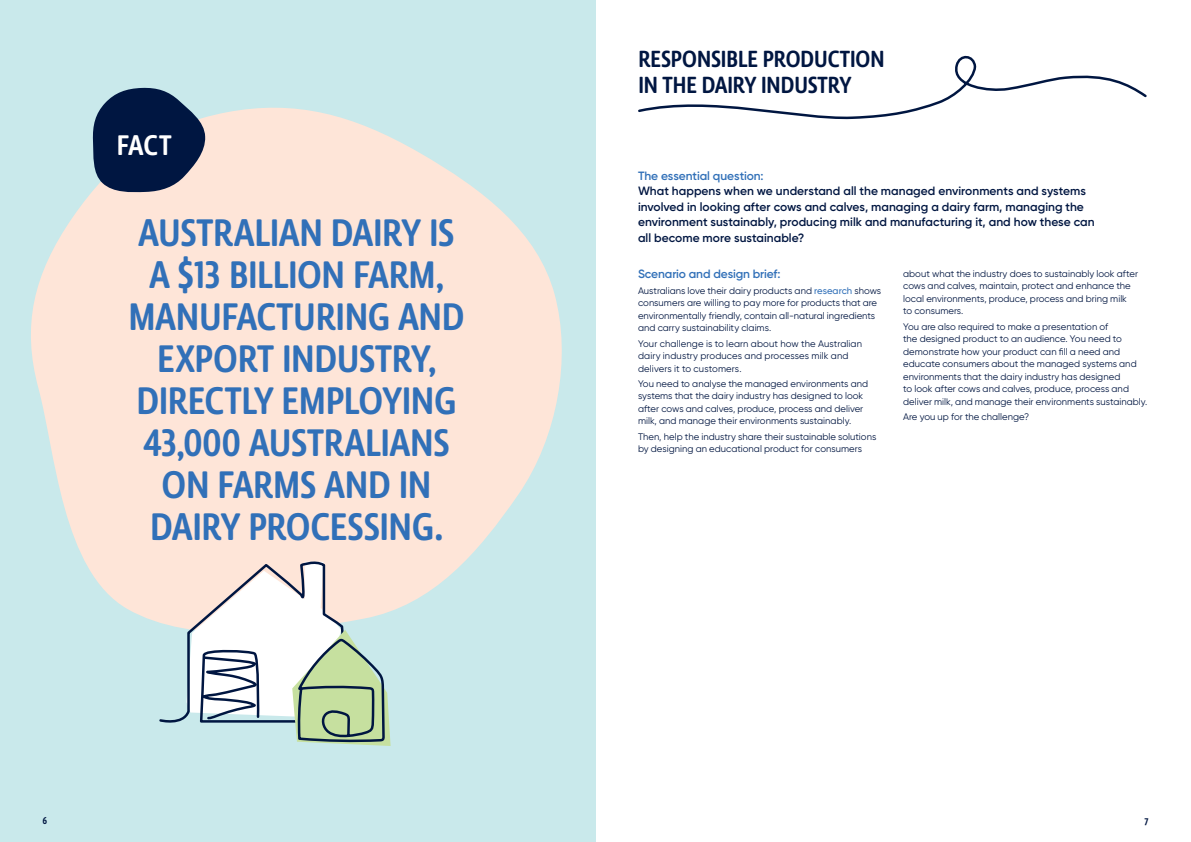
<style>
.page{position:relative;width:1191px;height:842px;background:#fff}
.page>*{position:absolute;margin:0;border:0;box-sizing:border-box;transform-origin:0 0}
.t1{font:500 46px/42px "Lemon Sans Rnd Cnd";letter-spacing:-.01em;color:#3170b8;text-align:center}
.t2{font:500 34px "Lemon Sans Rnd Cnd";color:#fff}
.t3{font:500 28px/26px "Lemon Sans Rnd Cnd";letter-spacing:-.01em;color:#001641}
.t4{font:600 12px/15.5px "Gilroy";color:#001641}
.t5{font:600 12px "Gilroy";letter-spacing:-.01em;color:#3170b8}
.t6{font:500 12px "Lemon Sans Rnd Cnd";color:#001641}
.t7{font:9.5px/12.5px "Gilroy";color:#001641}
.s1{font-weight:500;color:#3170b8}
</style>
<div class="page">
<div style="left:0;top:0;width:595px;height:842px;background:#c9e9eb"></div>
<svg style="left:638px;top:55px;width:509px;height:65px"></svg>
<svg style="left:31px;top:107px;width:531px;height:515px;fill:#fee5d8"></svg>
<svg style="left:92px;top:87px;width:114px;height:106px;background:#324565"></svg>
<svg style="left:158px;top:560px;width:232px;height:186px"></svg>
<h2 class="t2" style="left:116px;top:125px;width:57px">FACT</h2>
<h1 class="t1" style="left:128px;top:211px;width:338px">AUSTRALIAN DAIRY IS<br>A $13 BILLION FARM,<br>MANUFACTURING AND<br>EXPORT INDUSTRY,<br>DIRECTLY EMPLOYING<br>43,000 AUSTRALIANS<br>ON FARMS AND IN<br>DAIRY PROCESSING.</h1>
<h3 class="t3" style="left:638px;top:46px;width:248px">RESPONSIBLE PRODUCTION<br>IN THE DAIRY INDUSTRY</h3>
<p class="t5" style="left:638px;top:168px;width:127px">The essential question:</p>
<p class="t4" style="left:638px;top:183px;width:458px">What happens when we understand all the managed environments and systems involved in looking after cows and calves, managing a dairy farm, managing the environment sustainably, producing milk and manufacturing it, and how these can all become more sustainable?</p>
<p class="t5" style="left:638px;top:267px;width:144px">Scenario and design brief:</p>
<p class="t7" style="left:638px;top:284px;width:245px">Australians love their dairy products and <span class="s1">research</span> shows consumers are willing to pay more for products that are environmentally friendly, contain all-natural ingredients and carry sustainability claims.</p>
<p class="t7" style="left:638px;top:337px;width:225px">Your challenge is to learn about how the Australian dairy industry produces and processes milk and delivers it to customers.</p>
<p class="t7" style="left:638px;top:377px;width:232px">You need to analyse the managed environments and systems that the dairy industry has designed to look after cows and calves, produce, process and deliver milk, and manage their environments sustainably.</p>
<p class="t7" style="left:638px;top:430px;width:240px">Then, help the industry share their sustainable solutions by designing an educational product for consumers</p>
<p class="t7" style="left:903px;top:267px;width:236px">about what the industry does to sustainably look after cows and calves, maintain, protect and enhance the local environments, produce, process and bring milk to consumers.</p>
<p class="t7" style="left:903px;top:320px;width:246px">You are also required to make a presentation of<br>the designed product to an audience. You need to demonstrate how your product can fill a need and educate consumers about the managed systems and environments that the dairy industry has designed<br>to look after cows and calves, produce, process and deliver milk, and manage their environments sustainably.</p>
<p class="t7" style="left:903px;top:410px;width:127px">Are you up for the challenge?</p>
<p class="t6" style="left:43px;top:814px;width:6px">6</p>
<p class="t6" style="left:1144px;top:814px;width:6px">7</p>
</div>
